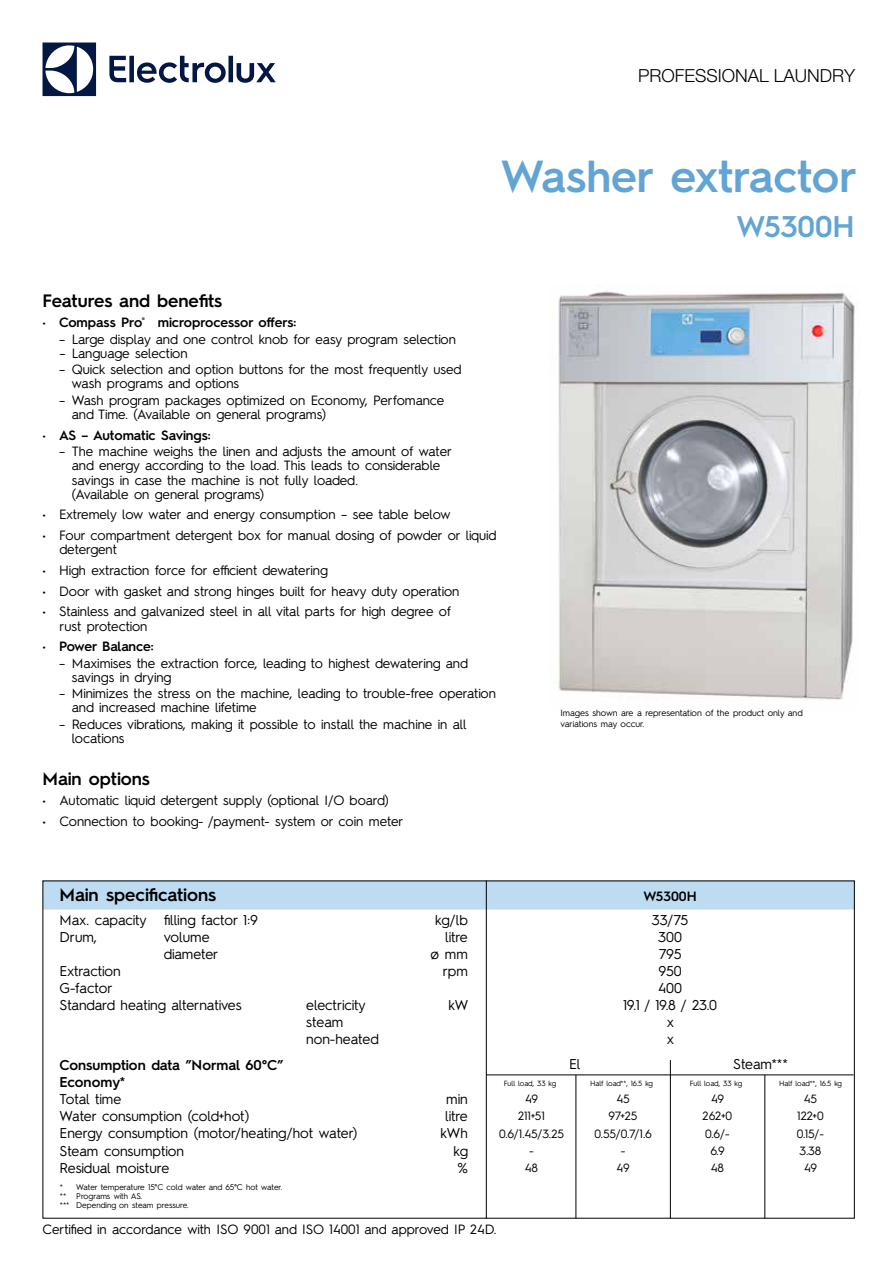
<style>
.page{position:relative;width:893px;height:1263px;background:#fff}
.page>*{position:absolute;margin:0;border:0;box-sizing:border-box;transform-origin:0 0}
.t1{font:600 45px "Hurme Geometric Sans 2";color:#62a4d3}
.t2{font:600 30px "Hurme Geometric Sans 2";color:#62a4d3}
.t3{font:600 18px "Hurme Geometric Sans 2";color:#000}
.t4{font:300 18px "Helvetica Neue LT Pro";color:#000}
.t5{font:14.25px/17.1px "Hurme Geometric Sans 2";color:#000}
.t6{font:600 14.25px/17.1px "Hurme Geometric Sans 2";color:#000}
.t7{font:13.5px/14.2px "Hurme Geometric Sans 2";color:#000}
.t8{font:600 13.5px "Hurme Geometric Sans 2";color:#000}
.t9{font:12px "Hurme Geometric Sans 2";letter-spacing:-.005em;color:#000}
.t10{font:9px/10.8px "Hurme Geometric Sans 2";color:#000}
.t11{font:8.25px/8.9px "Hurme Geometric Sans 2";color:#000}
.t12{font:7.5px "Hurme Geometric Sans 2";letter-spacing:-.02em;color:#000}
.s1{font-weight:400}
</style>
<div class="page">
<svg style="left:43px;top:43px;width:53px;height:53px"></svg>
<svg style="left:109px;top:56px;width:167px;height:27px"></svg>
<img style="left:558px;top:291px;width:297px;height:409px">
<div style="left:45px;top:882px;width:808px;height:27px;background:#bddbf1"></div>
<hr style="left:486px;top:880px;width:1px;height:338px;background:#000">
<hr style="left:486px;top:1074px;width:368px;height:1px;background:#000">
<hr style="left:575px;top:1075px;width:1px;height:143px;background:#000">
<hr style="left:670px;top:1060px;width:1px;height:158px;background:#000">
<hr style="left:764px;top:1075px;width:1px;height:143px;background:#000">
<h3 class="t4" style="left:638px;top:64px;width:218px">PROFESSIONAL LAUNDRY</h3>
<h1 class="t1" style="left:501px;top:144px;width:357px">Washer extractor</h1>
<h2 class="t2" style="left:736px;top:205px;width:120px">W5300H</h2>
<h3 class="t3" style="left:42px;top:288px;width:181px">Features and benefits</h3>
<p class="t8" style="left:42px;top:313px;width:255px"><span class="s1">•</span> Compass Pro<sup>®</sup> microprocessor offers:</p>
<p class="t7" style="left:59px;top:331px;width:398px">– Large display and one control knob for easy program selection</p>
<p class="t7" style="left:59px;top:345px;width:130px">– Language selection</p>
<p class="t7" style="left:72px;top:361px;width:391px;text-indent:-13px">– Quick selection and option buttons for the most frequently used wash programs and options</p>
<p class="t7" style="left:72px;top:392px;width:374px;text-indent:-13px">– Wash program packages optimized on Economy, Perfomance and Time. (Available on general programs)</p>
<p class="t8" style="left:42px;top:425px;width:170px"><span class="s1">•</span> AS – Automatic Savings:</p>
<p class="t7" style="left:72px;top:443px;width:382px;text-indent:-13px">– The machine weighs the linen and adjusts the amount of water and energy according to the load. This leads to considerable savings in case the machine is not fully loaded.<br>(Available on general programs)</p>
<p class="t7" style="left:42px;top:507px;width:410px">• Extremely low water and energy consumption – see table below</p>
<p class="t7" style="left:59px;top:527px;width:439px;text-indent:-17px">• Four compartment detergent box for manual dosing of powder or liquid detergent</p>
<p class="t7" style="left:42px;top:562px;width:287px">• High extraction force for efficient dewatering</p>
<p class="t7" style="left:42px;top:583px;width:418px">• Door with gasket and strong hinges built for heavy duty operation</p>
<p class="t7" style="left:59px;top:603px;width:393px;text-indent:-17px">• Stainless and galvanized steel in all vital parts for high degree of rust protection</p>
<p class="t8" style="left:42px;top:637px;width:113px"><span class="s1">•</span> Power Balance:</p>
<p class="t7" style="left:72px;top:655px;width:398px;text-indent:-13px">– Maximises the extraction force, leading to highest dewatering and savings in drying</p>
<p class="t7" style="left:72px;top:685px;width:426px;text-indent:-13px">– Minimizes the stress on the machine, leading to trouble-free operation and increased machine lifetime</p>
<p class="t7" style="left:72px;top:716px;width:396px;text-indent:-13px">– Reduces vibrations, making it possible to install the machine in all locations</p>
<h3 class="t3" style="left:42px;top:766px;width:109px">Main options</h3>
<p class="t7" style="left:42px;top:793px;width:348px">• Automatic liquid detergent supply (optional I/O board)</p>
<p class="t7" style="left:42px;top:813px;width:363px">• Connection to booking- /payment- system or coin meter</p>
<h3 class="t3" style="left:60px;top:882px;width:158px">Main specifications</h3>
<p class="t5" style="left:60px;top:910px;width:200px">Max. capacity filling factor 1:9</p>
<p class="t5" style="left:435px;top:910px;width:34px">kg/lb</p>
<p class="t5" style="left:60px;top:927px;width:39px">Drum,</p>
<p class="t5" style="left:164px;top:927px;width:47px">volume</p>
<p class="t5" style="left:445px;top:927px;width:24px">litre</p>
<p class="t5" style="left:164px;top:944px;width:56px">diameter</p>
<p class="t5" style="left:431px;top:944px;width:39px">ø mm</p>
<p class="t5" style="left:60px;top:961px;width:63px">Extraction</p>
<p class="t5" style="left:443px;top:961px;width:27px">rpm</p>
<p class="t5" style="left:60px;top:979px;width:184px">G-factor<br>Standard heating alternatives</p>
<p class="t5" style="left:306px;top:996px;width:61px">electricity</p>
<p class="t5" style="left:449px;top:996px;width:21px">kW</p>
<p class="t5" style="left:306px;top:1013px;width:74px">steam non-heated</p>
<p class="t10" style="left:560px;top:707px;width:244px">Images shown are a representation of the product only and variations may occur.</p>
<p class="t8" style="left:643px;top:887px;width:55px">W5300H</p>
<p class="t5" style="left:623px;top:910px;width:96px;text-align:center">33/75<br>300<br>795<br>950<br>400<br>19.1 / 19.8 / 23.0 x<br>x</p>
<p class="t6" style="left:60px;top:1055px;width:225px">Consumption data ”Normal 60°C”<br>Economy*</p>
<p class="t5" style="left:60px;top:1090px;width:63px">Total time</p>
<p class="t5" style="left:446px;top:1090px;width:23px">min</p>
<p class="t5" style="left:60px;top:1107px;width:191px">Water consumption (cold+hot)</p>
<p class="t5" style="left:445px;top:1107px;width:24px">litre</p>
<p class="t5" style="left:60px;top:1124px;width:299px">Energy consumption (motor/heating/hot water)</p>
<p class="t5" style="left:440px;top:1124px;width:29px">kWh</p>
<p class="t5" style="left:60px;top:1141px;width:126px">Steam consumption</p>
<p class="t5" style="left:454px;top:1141px;width:16px">kg</p>
<p class="t5" style="left:60px;top:1158px;width:111px">Residual moisture</p>
<p class="t5" style="left:457px;top:1158px;width:12px">%</p>
<p class="t11" style="left:60px;top:1182px;width:224px">* Water temperature 15°C cold water and 65°C hot water. ** Programs with AS.<br>*** Depending on steam pressure.</p>
<p class="t5" style="left:569px;top:1055px;width:13px">El</p>
<p class="t5" style="left:733px;top:1055px;width:56px">Steam***</p>
<p class="t12" style="left:504px;top:1078px;width:54px">Full load, 33 kg</p>
<p class="t12" style="left:590px;top:1078px;width:65px">Half load**, 16.5 kg</p>
<p class="t12" style="left:690px;top:1078px;width:54px">Full load, 33 kg</p>
<p class="t12" style="left:779px;top:1078px;width:65px">Half load**, 16.5 kg</p>
<p class="t9" style="left:525px;top:1091px;width:15px">49</p>
<p class="t9" style="left:616px;top:1091px;width:15px">45</p>
<p class="t9" style="left:711px;top:1091px;width:15px">49</p>
<p class="t9" style="left:804px;top:1091px;width:15px">45</p>
<p class="t9" style="left:518px;top:1108px;width:28px">211+51</p>
<p class="t9" style="left:609px;top:1108px;width:30px">97+25</p>
<p class="t9" style="left:703px;top:1108px;width:31px">262+0</p>
<p class="t9" style="left:797px;top:1108px;width:28px">122+0</p>
<p class="t9" style="left:499px;top:1125px;width:66px">0.6/1.45/3.25</p>
<p class="t9" style="left:594px;top:1125px;width:59px">0.55/0.7/1.6</p>
<p class="t9" style="left:705px;top:1125px;width:26px">0.6/-</p>
<p class="t9" style="left:797px;top:1125px;width:29px">0.15/-</p>
<p class="t9" style="left:529px;top:1142px;width:6px">-</p>
<p class="t9" style="left:621px;top:1142px;width:6px">-</p>
<p class="t9" style="left:710px;top:1142px;width:16px">6.9</p>
<p class="t9" style="left:799px;top:1142px;width:23px">3.38</p>
<p class="t9" style="left:525px;top:1159px;width:15px">48</p>
<p class="t9" style="left:616px;top:1159px;width:15px">49</p>
<p class="t9" style="left:711px;top:1159px;width:15px">48</p>
<p class="t9" style="left:804px;top:1159px;width:15px">49</p>
<p class="t7" style="left:42px;top:1221px;width:455px">Certified in accordance with ISO 9001 and ISO 14001 and approved IP 24D.</p>
</div>
